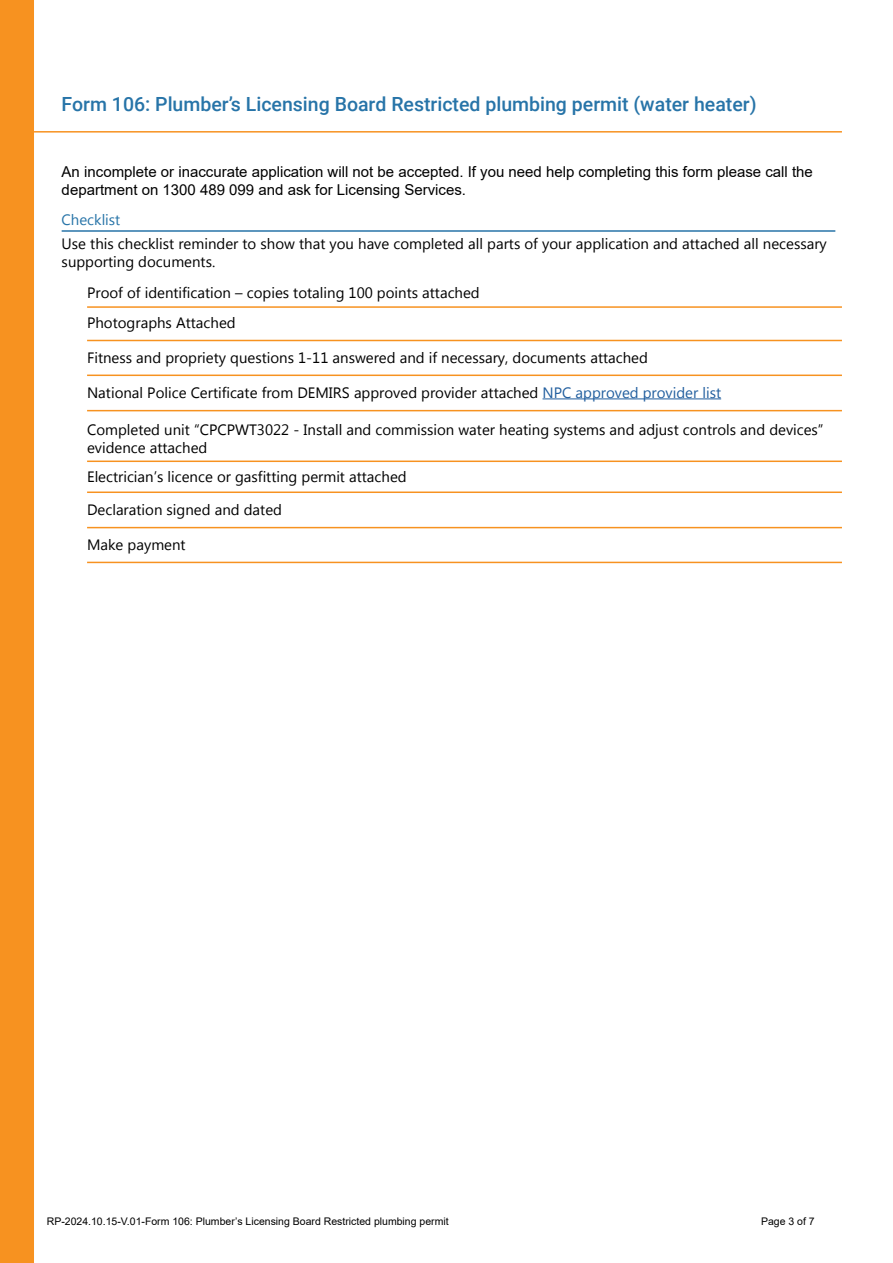
<style>
.page{position:relative;width:893px;height:1263px;background:#fff}
.page>*{position:absolute;margin:0;border:0;box-sizing:border-box;transform-origin:0 0}
.t1{font:500 19.5px "Roboto";color:#2774a8}
.t2{font:15px/18px "Microsoft New Tai Lue";color:#000}
.t3{font:15px/18px "Arial";color:#000}
.t4{font:15px "Microsoft New Tai Lue";color:#2774a8}
.t5{font:10.5px "Arial";color:#000}
.s1{color:#215e9e}
</style>
<div class="page">
<hr style="left:62px;top:230px;width:773px;height:2px;background:#2774a8">
<hr style="left:542px;top:398px;width:179px;height:1px;background:#215e9e">
<hr style="left:87px;top:306px;width:755px;height:2px;background:#f79220">
<hr style="left:87px;top:340px;width:755px;height:1px;background:#f79220">
<hr style="left:87px;top:375px;width:755px;height:1px;background:#f79220">
<hr style="left:87px;top:410px;width:755px;height:1px;background:#f79220">
<hr style="left:87px;top:460px;width:755px;height:2px;background:#f79220">
<div style="left:0;top:0;width:34px;height:1263px;background:#f79220"></div>
<hr style="left:34px;top:131px;width:808px;height:2px;background:#f79220">
<hr style="left:87px;top:491px;width:755px;height:2px;background:#f79220">
<hr style="left:87px;top:527px;width:755px;height:1px;background:#f79220">
<hr style="left:87px;top:562px;width:755px;height:1px;background:#f79220">
<h1 class="t1" style="left:62px;top:91px;width:696px">Form 106: Plumber’s Licensing Board Restricted plumbing permit (water heater)</h1>
<p class="t3" style="left:62px;top:163px;width:753px">An incomplete or inaccurate application will not be accepted. If you need help completing this form please call the department on 1300 489 099 and ask for Licensing Services.</p>
<p class="t4" style="left:62px;top:211px;width:60px">Checklist</p>
<p class="t2" style="left:62px;top:236px;width:767px">Use this checklist reminder to show that you have completed all parts of your application and attached all necessary supporting documents.</p>
<p class="t2" style="left:87px;top:279px;width:394px;line-height:29.8px">Proof of identification – copies totaling 100 points attached<br>Photographs Attached</p>
<p class="t2" style="left:87px;top:350px;width:562px">Fitness and propriety questions 1-11 answered and if necessary, documents attached</p>
<p class="t2" style="left:87px;top:384px;width:636px">National Police Certificate from DEMIRS approved provider attached <span class="s1">NPC approved provider list</span></p>
<p class="t2" style="left:87px;top:422px;width:738px">Completed unit “CPCPWT3022 - Install and commission water heating systems and adjust controls and devices” evidence attached</p>
<p class="t2" style="left:87px;top:469px;width:321px">Electrician’s licence or gasfitting permit attached</p>
<p class="t2" style="left:87px;top:501px;width:196px">Declaration signed and dated</p>
<p class="t2" style="left:87px;top:537px;width:100px">Make payment</p>
<p class="t5" style="left:47px;top:1214px;width:403px">RP-2024.10.15-V.01-Form 106: Plumber’s Licensing Board Restricted plumbing permit</p>
<p class="t5" style="left:761px;top:1214px;width:55px">Page 3 of 7</p>
</div>
